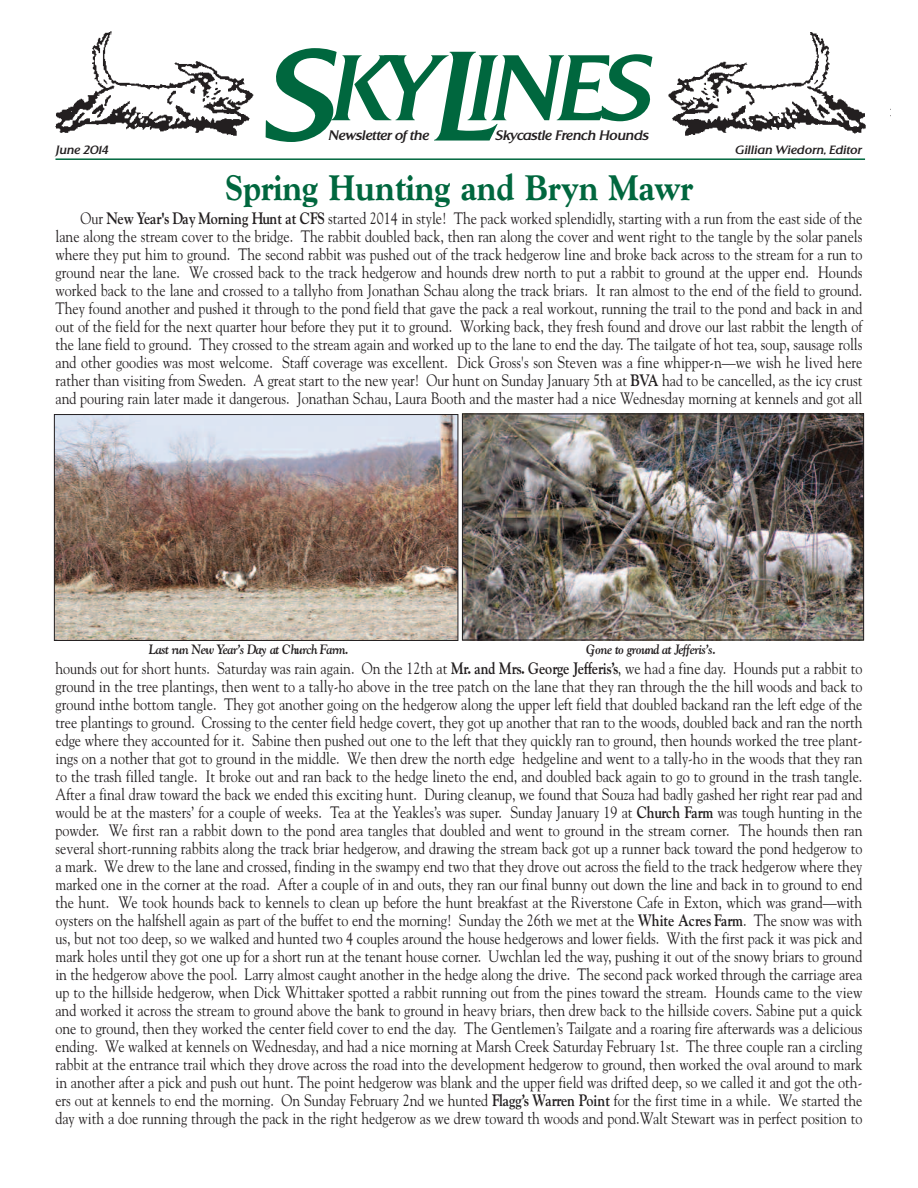
<style>
.page{position:relative;width:918px;height:1188px;background:#fff}
.page>*{position:absolute;margin:0;border:0;box-sizing:border-box;transform-origin:0 0}
.t1{font:italic 500 113.7px "Trantino";color:#00673e}
.t2{font:italic 500 81.15px "Trantino";letter-spacing:-.03em;color:#00673e}
.t3{font:800 36px "Goudy";color:#00673e;scale:.9 1}
.t4{font:16.5px/18px "Goudy";color:#231f20;text-align:justify;scale:.85 1}
.t5{font:italic 700 13.5px "Goudy";letter-spacing:-.055em;color:#231f20;scale:.9 1}
.t6{font:italic 500 12px "Trantino";color:#231f20}
.t7{font:italic 500 10.5px "Trantino";letter-spacing:.025em;color:#231f20}
.s1{font-size:111px}
.s2{font-weight:700}
</style>
<div class="page">
<img style="left:55px;top:31px;width:199px;height:105px">
<img style="left:668px;top:32px;width:223px;height:104px">
<hr style="left:56px;top:158px;width:809px;height:2px;background:#00673e">
<img style="left:56px;top:416px;width:400px;height:223px">
<div style="left:54px;top:414px;width:404px;height:227px;border:1px solid #231f20"></div>
<img style="left:464px;top:416px;width:398px;height:222px">
<div style="left:462px;top:414px;width:402px;height:226px;border:1px solid #231f20"></div>
<p class="t7" style="left:56px;top:145px;width:54px">June 2014</p>
<h1 class="t1" style="left:262px;top:50px;width:71px">S</h1>
<h2 class="t2" style="left:328px;top:55px;width:322px">KY<span class="s1">L</span>INES</h2>
<p class="t6" style="left:328px;top:131px;width:102px">Newsletter of the</p>
<p class="t6" style="left:495px;top:131px;width:155px">Skycastle French Hounds</p>
<p class="t7" style="left:735px;top:145px;width:128px">Gillian Wiedorn, Editor</p>
<h3 class="t3" style="left:225px;top:173px;width:521px">Spring Hunting and Bryn Mawr</h3>
<p class="t4" style="left:55px;top:209px;width:951px;text-indent:25px">Our <span class="s2">New Year's Day Morning Hunt at CFS</span> started 2014 in style! The pack worked splendidly, starting with a run from the east side of the lane along the stream cover to the bridge. The rabbit doubled back, then ran along the cover and went right to the tangle by the solar panels where they put him to ground. The second rabbit was pushed out of the track hedgerow line and broke back across to the stream for a run to ground near the lane. We crossed back to the track hedgerow and hounds drew north to put a rabbit to ground at the upper end. Hounds worked back to the lane and crossed to a tallyho from Jonathan Schau along the track briars. It ran almost to the end of the field to ground.<br>They found another and pushed it through to the pond field that gave the pack a real workout, running the trail to the pond and back in and out of the field for the next quarter hour before they put it to ground. Working back, they fresh found and drove our last rabbit the length of the lane field to ground. They crossed to the stream again and worked up to the lane to end the day. The tailgate of hot tea, soup, sausage rolls and other goodies was most welcome. Staff coverage was excellent. Dick Gross's son Steven was a fine whipper-n—we wish he lived here rather than visiting from Sweden. A great start to the new year! Our hunt on Sunday January 5th at <span class="s2">BVA</span> had to be cancelled, as the icy crust and pouring rain later made it dangerous. Jonathan Schau, Laura Booth and the master had a nice Wednesday morning at kennels and got all</p>
<p class="t5" style="left:149px;top:641px;width:224px">Last run New Year’s Day at Church Farm.</p>
<p class="t5" style="left:586px;top:641px;width:146px">Gone to ground at Jefferis’s.</p>
<p class="t4" style="left:55px;top:659px;width:951px">hounds out for short hunts. Saturday was rain again. On the 12th at <span class="s2">Mr. and Mrs. George Jefferis’s</span>, we had a fine day. Hounds put a rabbit to ground in the tree plantings, then went to a tally-ho above in the tree patch on the lane that they ran through the the hill woods and back to ground inthe bottom tangle. They got another going on the hedgerow along the upper left field that doubled backand ran the left edge of the tree plantings to ground. Crossing to the center field hedge covert, they got up another that ran to the woods, doubled back and ran the north edge where they accounted for it. Sabine then pushed out one to the left that they quickly ran to ground, then hounds worked the tree plant&shy;ings on a nother that got to ground in the middle. We then drew the north edge hedgeline and went to a tally-ho in the woods that they ran to the trash filled tangle. It broke out and ran back to the hedge lineto the end, and doubled back again to go to ground in the trash tangle.<br>After a final draw toward the back we ended this exciting hunt. During cleanup, we found that Souza had badly gashed her right rear pad and would be at the masters’ for a couple of weeks. Tea at the Yeakles’s was super. Sunday January 19 at <span class="s2">Church Farm</span> was tough hunting in the powder. We first ran a rabbit down to the pond area tangles that doubled and went to ground in the stream corner. The hounds then ran several short-running rabbits along the track briar hedgerow, and drawing the stream back got up a runner back toward the pond hedgerow to a mark. We drew to the lane and crossed, finding in the swampy end two that they drove out across the field to the track hedgerow where they marked one in the corner at the road. After a couple of in and outs, they ran our final bunny out down the line and back in to ground to end the hunt. We took hounds back to kennels to clean up before the hunt breakfast at the Riverstone Cafe in Exton, which was grand—with oysters on the halfshell again as part of the buffet to end the morning! Sunday the 26th we met at the <span class="s2">White Acres Farm</span>. The snow was with us, but not too deep, so we walked and hunted two 4 couples around the house hedgerows and lower fields. With the first pack it was pick and mark holes until they got one up for a short run at the tenant house corner. Uwchlan led the way, pushing it out of the snowy briars to ground in the hedgerow above the pool. Larry almost caught another in the hedge along the drive. The second pack worked through the carriage area up to the hillside hedgerow, when Dick Whittaker spotted a rabbit running out from the pines toward the stream. Hounds came to the view and worked it across the stream to ground above the bank to ground in heavy briars, then drew back to the hillside covers. Sabine put a quick one to ground, then they worked the center field cover to end the day. The Gentlemen’s Tailgate and a roaring fire afterwards was a delicious ending. We walked at kennels on Wednesday, and had a nice morning at Marsh Creek Saturday February 1st. The three couple ran a circling rabbit at the entrance trail which they drove across the road into the development hedgerow to ground, then worked the oval around to mark in another after a pick and push out hunt. The point hedgerow was blank and the upper field was drifted deep, so we called it and got the oth&shy;ers out at kennels to end the morning. On Sunday February 2nd we hunted <span class="s2">Flagg’s Warren Point</span> for the first time in a while. We started the day with a doe running through the pack in the right hedgerow as we drew toward th woods and pond.Walt Stewart was in perfect position to</p>
</div>
